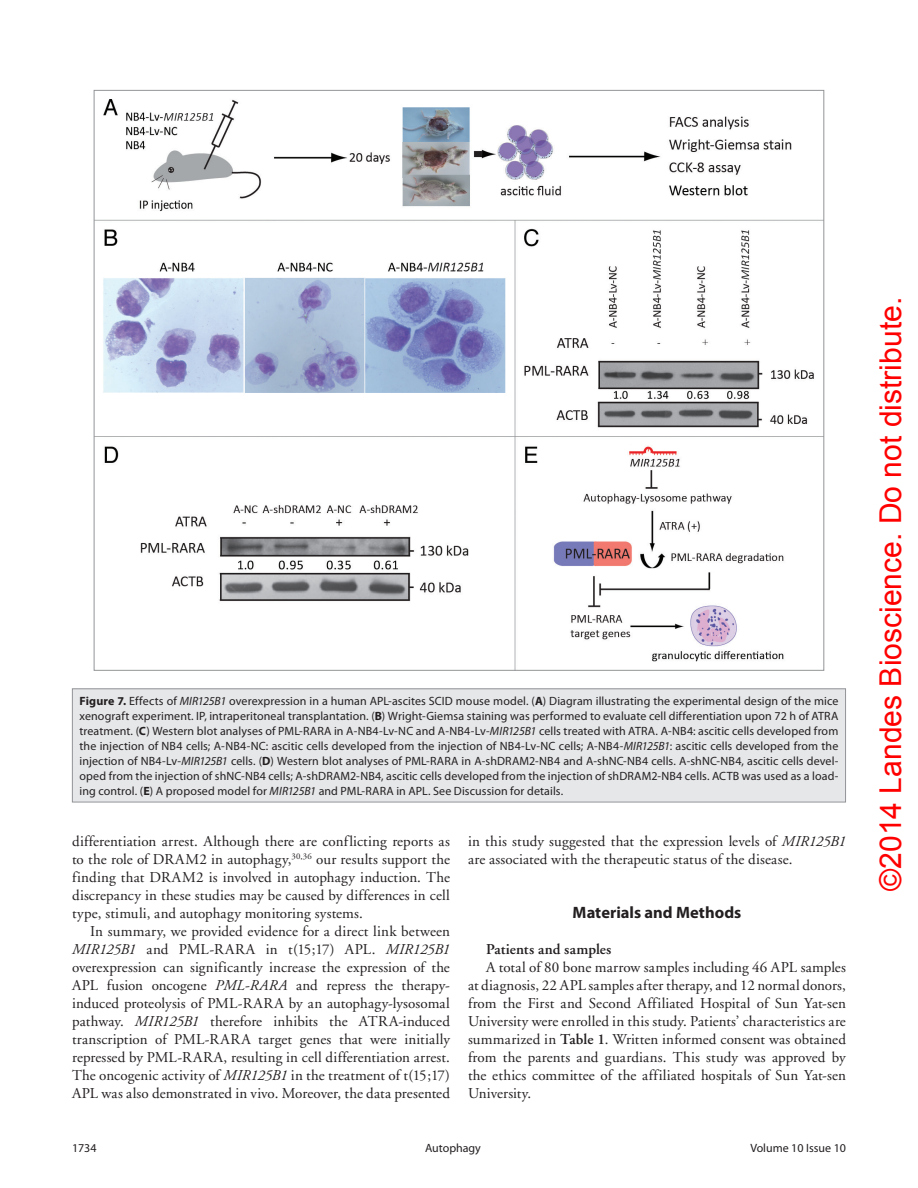
<style>
.page{position:relative;width:918px;height:1188px;background:#fff}
.page>*{position:absolute;margin:0;border:0;box-sizing:border-box;transform-origin:0 0}
.t1{font:30.15px "Arial";color:#f00}
.t2{font:700 16.5px "Myriad Pro";color:#231f20}
.t3{font:15px/18px "Adobe Garamond";letter-spacing:.005em;color:#231f20;text-align:justify}
.t4{font:600 15px "Adobe Garamond";color:#231f20}
.t5{font:12px/15px "Myriad Pro";letter-spacing:.005em;color:#231f20;text-align:justify}
.s1{font-weight:700}
.s2{font-style:italic}
.s3{font-weight:600}
</style>
<div class="page">
<div style="left:72px;top:689px;width:774px;height:113px;background:#e6e7e9"></div>
<div style="left:72px;top:688px;width:774px;height:114px;border:1px solid #939598"></div>
<img style="left:96px;top:99px;width:726px;height:570px">
<p class="t5" style="left:80px;top:693px;width:760px"><span class="s1">Figure 7.</span> Effects of <span class="s2">MIR125B1</span> overexpression in a human APL-ascites SCI D mouse model. (<span class="s1">A</span>) Diagram illustrating the experimental design of the mice xenograft experiment. IP, intraperitoneal transplantation. (<span class="s1">B</span>) Wright-Giemsa staining was performed to evaluate cell differentiation upon 72 h of ATRA treatment. (<span class="s1">C</span>) Western blot analyses of PML-RARA in A-NB4-Lv-NC and A-NB4-Lv-<span class="s2">MIR125B1</span> cells treated with ATRA. A-NB4: ascitic cells developed from the injection of NB4 cells; A-NB4-NC: ascitic cells developed from the injection of NB4-Lv-NC cells; A-NB4-<span class="s2">MIR125B1</span>: ascitic cells developed from the injection of NB4-Lv-<span class="s2">MIR125B1</span> cells. (<span class="s1">D</span>) Western blot analyses of PML-RARA in A-shDRAM2-NB4 and A-shNC-NB4 cells. A-shNC-NB4, ascitic cells devel&shy;oped from the injection of shNC-NB4 cells; A-shDRAM2-NB4, ascitic cells developed from the injection of shDRAM2-NB4 cells. ACTB was used as a load&shy;ing control. (<span class="s1">E</span>) A proposed model for <span class="s2">MIR125B1</span> and PML-RARA in APL. See Discussion for details.</p>
<p class="t3" style="left:72px;top:833px;width:379px">differentiation arrest. Although there are conflicting reports as to the role of DRAM2 in autophagy,<sup>30,36</sup> our results support the finding that DRAM2 is involved in autophagy induction. The discrepancy in these studies may be caused by differences in cell type, stimuli, and autophagy monitoring systems.</p>
<p class="t3" style="left:72px;top:923px;width:380px;text-indent:18px">In summary, we provided evidence for a direct link between <span class="s2">MIR125B1</span> and PML-RARA in t(15;17) APL. <span class="s2">MIR125B1 </span>overexpression can significantly increase the expression of the APL fusion oncogene <span class="s2">PML-RARA</span> and repress the therapy&shy;induced proteolysis of PML-RARA by an autophagy-lysosomal pathway. <span class="s2">MIR125B1</span> therefore inhibits the ATRA-induced transcription of PML-RARA target genes that were initially repressed by PML-RARA, resulting in cell differentiation arrest.<br>The oncogenic activity of <span class="s2">MIR125B1</span> in the treatment of t(15;17)<br>APL was also demonstrated in vivo. Moreover, the data presented</p>
<p class="t3" style="left:468px;top:833px;width:379px">in this study suggested that the expression levels of <span class="s2">MIR125B1 </span>are associated with the therapeutic status of the disease.</p>
<p class="t2" style="left:573px;top:902px;width:170px">Materials and Methods</p>
<p class="t4" style="left:486px;top:941px;width:127px">Patients and samples</p>
<p class="t3" style="left:468px;top:959px;width:380px;text-indent:18px">A total of 80 bone marrow samples including 46 APL samples at diagnosis, 22 APL samples after therapy, and 12 normal donors, from the First and Second Affiliated Hospital of Sun Yat-sen University were enrolled in this study. Patients’ characteristics are summarized in <span class="s3">Table 1</span>. Written informed consent was obtained from the parents and guardians. This study was approved by the ethics committee of the affiliated hospitals of Sun Yat-sen University.</p>
<p class="t5" style="left:72px;top:1140px;width:26px">1734</p>
<p class="t5" style="left:425px;top:1140px;width:57px">Autophagy</p>
<p class="t5" style="left:750px;top:1140px;width:97px">Volume 10 Issue 10</p>
<h1 class="t1" style="left:871px;top:891px;width:595px;rotate:-90deg">©2014 Landes Bioscience. Do not distribute.</h1>
</div>
